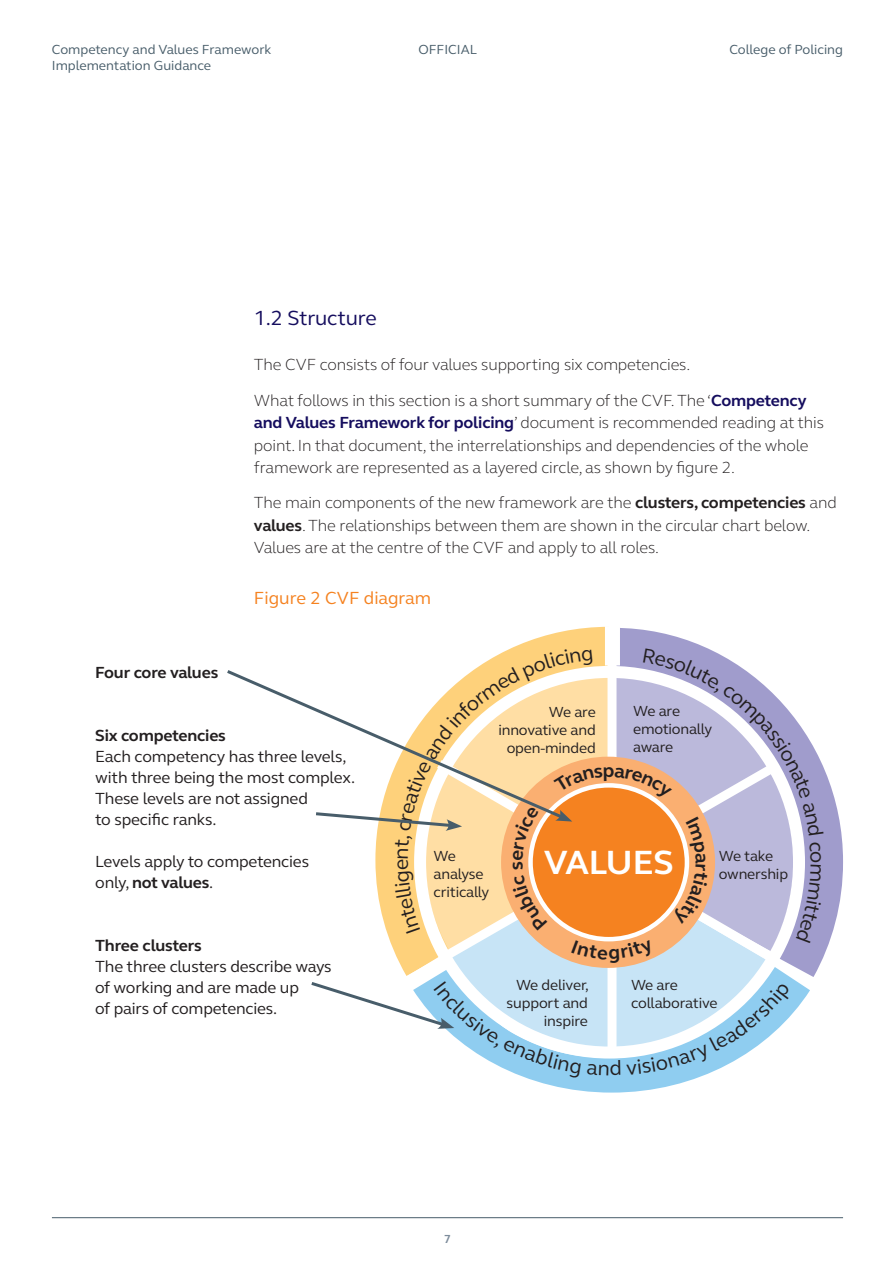
<style>
.page{position:relative;width:895px;height:1265px;background:#fff}
.page>*{position:absolute;margin:0;border:0;box-sizing:border-box;transform-origin:0 0}
.t1{font:700 34.5px "FS Elliot Pro";color:#fff}
.Sub_header{font:21px "FS Elliot Pro";letter-spacing:-.01em;color:#150d5e}
.Foreword_sub_head{font:18px "FS Elliot Pro";color:#f58220}
.body_copy{font:300 16.5px/22.5px "FS Elliot Pro";letter-spacing:-.01em;color:#231f20}
.t2{font:16.5px/21px "FS Elliot Pro";letter-spacing:-.01em;color:#231f20}
.t3{font:700 16.5px "FS Elliot Pro";letter-spacing:-.01em;color:#231f20}
.t4{font:15px/18px "FS Elliot Pro";letter-spacing:-.01em;color:#231f20}
.t5{font:13.5px/16.2px "FS Elliot Pro";color:#485d6a}
.t6{font:700 12px "FS Elliot Pro";color:#7d8c9b}
.s1{font-weight:700;color:#150d5e}
.s2{font-weight:700}
</style>
<div class="page">
<hr style="left:52px;top:1217px;width:791px;height:1px;background:#485d6a">
<svg style="left:612px;top:1077px;width:87px;height:9px"></svg>
<svg style="left:392px;top:1077px;width:220px;height:142px"></svg>
<svg style="left:659px;top:632px;width:184px;height:326px"></svg>
<svg style="left:512px;top:626px;width:147px;height:22px"></svg>
<div style="left:605px;top:626px;width:15px;height:39px;background:#fff"></div>
<svg style="left:227px;top:670px;width:81px;height:38px"></svg>
<svg style="left:308px;top:648px;width:515px;height:429px"></svg>
<p class="t5" style="left:52px;top:41px;width:221px">Competency and Values Framework<br>Implementation Guidance</p>
<p class="t5" style="left:418px;top:41px;width:60px">OFFICIAL</p>
<p class="t5" style="left:729px;top:41px;width:115px">College of Policing</p>
<p class="t3" style="left:95px;top:661px;width:125px">Four core values</p>
<p class="Sub_header" style="left:254px;top:304px;width:124px">1.2 Structure</p>
<p class="body_copy" style="left:254px;top:353px;width:438px">The CVF consists of four values supporting six competencies.</p>
<p class="body_copy" style="left:254px;top:388px;width:571px">What follows in this section is a short summary of the CVF. The ‘<span class="s1">Competency and Values Framework for policing</span>’ document is recommended reading at this point. In that document, the interrelationships and dependencies of the whole framework are represented as a layered circle, as shown by figure 2.</p>
<p class="body_copy" style="left:254px;top:491px;width:584px">The main components of the new framework are the <span class="s2">clusters, competencies</span> and <span class="s2">values</span>. The relationships between them are shown in the circular chart below.<br>Values are at the centre of the CVF and apply to all roles.</p>
<p class="Foreword_sub_head" style="left:254px;top:586px;width:179px">Figure 2 CVF diagram</p>
<p class="t3" style="left:95px;top:724px;width:132px">Six competencies</p>
<p class="t2" style="left:95px;top:745px;width:261px">Each competency has three levels, with three being the most complex.<br>These levels are not assigned<br>to specific ranks.</p>
<p class="t2" style="left:95px;top:850px;width:215px">Levels apply to competencies only, <span class="s2">not values</span>.</p>
<p class="t3" style="left:95px;top:934px;width:108px">Three clusters</p>
<p class="t2" style="left:95px;top:955px;width:238px">The three clusters describe ways of working and are made up<br>of pairs of competencies.</p>
<p class="t4" style="left:498px;top:702px;width:99px;text-align:right">We are innovative and open-minded</p>
<p class="t4" style="left:633px;top:702px;width:81px">We are emotionally aware</p>
<p class="t4" style="left:433px;top:847px;width:51px">We analyse</p>
<p class="t4" style="left:433px;top:883px;width:57px">critically</p>
<p class="t1" style="left:544px;top:839px;width:131px">VALUES</p>
<p class="t4" style="left:719px;top:847px;width:71px">We take ownership</p>
<p class="t4" style="left:506px;top:975px;width:84px;text-align:right">We deliver, support and inspire</p>
<p class="t4" style="left:631px;top:975px;width:88px">We are collaborative</p>
<p class="t6" style="left:444px;top:1231px;width:8px">7</p>
</div>
